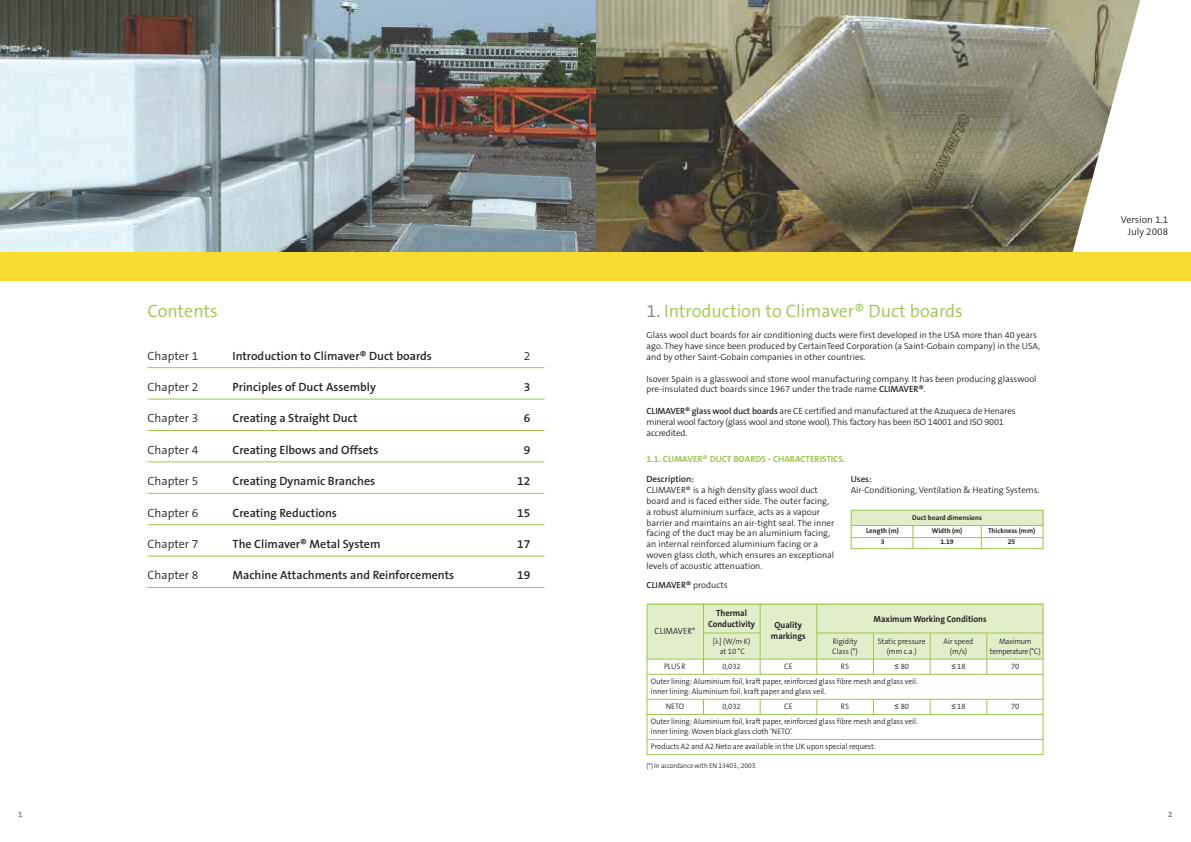
<style>
.page{position:relative;width:1191px;height:842px;background:#fff}
.page>*{position:absolute;margin:0;border:0;box-sizing:border-box;transform-origin:0 0}
.t1{font:300 18px "The Sans B4";color:#9dc64e}
.t2{font:600 12px "The Sans B6";color:#272627}
.t3{font:300 12px "The Sans B4";color:#272627}
.t4{font:300 10px/12px "The Sans B4";color:#272627;text-align:right}
.t5{font:300 9px/10.8px "The Sans B4";color:#272627}
.t6{font:700 9px/10.8px "The Sans B7";color:#272627;text-align:center;scale:.95 1}
.t7{font:700 9px "The Sans B7";color:#9dc64e}
.t8{font:600 9px "The Sans B6";color:#272627}
.t9{font:300 9px "The Sans B4";color:#272627;scale:.95 1}
.t10{font:300 8px/9.6px "The Sans B4";color:#272627;scale:.95 1}
.t11{font:300 8px "The Sans B4";letter-spacing:-.04em;color:#272627;scale:.95 1}
.t12{font:300 8px "The Sans B4";letter-spacing:-.045em;color:#272627;scale:.95 1}
.t13{font:700 8px "The Sans B7";color:#7f8184}
.t14{font:700 7px/11.2px "The Sans B7";color:#272627;text-align:center}
.t15{font:300 7px "The Sans B4";color:#272627;scale:.95 1}
.s1{color:#7f8184}
.s2{font-family:"The Sans B6";font-weight:600}
.s3{font-family:"The Sans B4";font-weight:300}
.s4{font-family:"Arial";font-weight:400}
</style>
<div class="page">
<div style="left:646px;top:604px;width:397px;height:55px;background:#e2eeca"></div>
<div style="left:646px;top:604px;width:397px;height:151px;border:1px solid #9dc64e"></div>
<hr style="left:703px;top:604px;width:1px;height:70px;background:#9dc64e">
<hr style="left:760px;top:604px;width:1px;height:70px;background:#9dc64e">
<hr style="left:816px;top:604px;width:1px;height:70px;background:#9dc64e">
<hr style="left:873px;top:633px;width:1px;height:41px;background:#9dc64e">
<hr style="left:930px;top:633px;width:1px;height:41px;background:#9dc64e">
<hr style="left:986px;top:633px;width:1px;height:41px;background:#9dc64e">
<svg style="left:703px;top:700px;width:1px;height:14px"></svg>
<svg style="left:760px;top:700px;width:1px;height:14px"></svg>
<svg style="left:816px;top:700px;width:1px;height:14px"></svg>
<svg style="left:873px;top:700px;width:1px;height:14px"></svg>
<svg style="left:930px;top:700px;width:1px;height:14px"></svg>
<svg style="left:986px;top:700px;width:1px;height:14px"></svg>
<img style="left:0;top:0;width:1140px;height:252px">
<div style="left:850px;top:510px;width:193px;height:15px;background:#e2eeca"></div>
<div style="left:850px;top:510px;width:193px;height:39px;border:1px solid #9dc64e"></div>
<hr style="left:850px;top:525px;width:193px;height:1px;background:#9dc64e">
<hr style="left:850px;top:537px;width:193px;height:1px;background:#9dc64e">
<svg style="left:912px;top:526px;width:1px;height:23px"></svg>
<svg style="left:981px;top:526px;width:1px;height:23px"></svg>
<hr style="left:703px;top:633px;width:57px;height:1px;background:#9dc64e">
<hr style="left:817px;top:633px;width:226px;height:1px;background:#9dc64e">
<hr style="left:646px;top:659px;width:397px;height:1px;background:#9dc64e">
<hr style="left:646px;top:674px;width:397px;height:1px;background:#9dc64e">
<hr style="left:646px;top:699px;width:397px;height:1px;background:#9dc64e">
<hr style="left:646px;top:714px;width:397px;height:1px;background:#9dc64e">
<hr style="left:646px;top:739px;width:397px;height:1px;background:#9dc64e">
<hr style="left:147px;top:367px;width:397px;height:1px;background:#9dc64e">
<hr style="left:147px;top:399px;width:397px;height:1px;background:#9dc64e">
<hr style="left:147px;top:430px;width:397px;height:1px;background:#9dc64e">
<hr style="left:147px;top:462px;width:397px;height:1px;background:#9dc64e">
<hr style="left:147px;top:493px;width:397px;height:1px;background:#9dc64e">
<hr style="left:147px;top:524px;width:397px;height:1px;background:#9dc64e">
<hr style="left:147px;top:556px;width:397px;height:1px;background:#9dc64e">
<hr style="left:147px;top:587px;width:397px;height:1px;background:#9dc64e">
<div style="left:595px;top:252px;width:596px;height:29px;background:#f9dc32"></div>
<div style="left:0;top:252px;width:595px;height:29px;background:#f9dc32"></div>
<p class="t13" style="left:18px;top:810px;width:6px">1</p>
<h1 class="t1" style="left:147px;top:301px;width:72px">Contents</h1>
<h2 class="t3" style="left:147px;top:349px;width:52px">Chapter 1</h2>
<h2 class="t2" style="left:232px;top:349px;width:201px">Introduction to Climaver® Duct boards</h2>
<h2 class="t3" style="left:523px;top:349px;width:8px">2</h2>
<h2 class="t3" style="left:147px;top:381px;width:52px">Chapter 2</h2>
<h2 class="t2" style="left:232px;top:381px;width:145px">Principles of Duct Assembly</h2>
<h2 class="t2" style="left:523px;top:381px;width:8px">3</h2>
<h2 class="t3" style="left:147px;top:412px;width:52px">Chapter 3</h2>
<h2 class="t2" style="left:232px;top:412px;width:126px">Creating a Straight Duct</h2>
<h2 class="t2" style="left:523px;top:412px;width:8px">6</h2>
<h2 class="t3" style="left:147px;top:443px;width:52px">Chapter 4</h2>
<h2 class="t2" style="left:232px;top:443px;width:147px">Creating Elbows and Offsets</h2>
<h2 class="t2" style="left:523px;top:443px;width:8px">9</h2>
<h2 class="t3" style="left:147px;top:475px;width:52px">Chapter 5</h2>
<h2 class="t2" style="left:232px;top:475px;width:144px">Creating Dynamic Branches</h2>
<h2 class="t2" style="left:517px;top:475px;width:15px">12</h2>
<h2 class="t3" style="left:147px;top:506px;width:52px">Chapter 6</h2>
<h2 class="t2" style="left:232px;top:506px;width:106px">Creating Reductions</h2>
<h2 class="t2" style="left:517px;top:506px;width:15px">15</h2>
<h2 class="t3" style="left:147px;top:538px;width:52px">Chapter 7</h2>
<h2 class="t2" style="left:232px;top:538px;width:150px">The Climaver® Metal System</h2>
<h2 class="t2" style="left:517px;top:538px;width:15px">17</h2>
<h2 class="t3" style="left:147px;top:569px;width:52px">Chapter 8</h2>
<h2 class="t2" style="left:232px;top:569px;width:223px">Machine Attachments and Reinforcements</h2>
<h2 class="t2" style="left:517px;top:569px;width:15px">19</h2>
<h1 class="t1" style="left:646px;top:301px;width:318px"><span class="s1">1.</span> Introduction to Climaver® Duct boards</h1>
<p class="t5" style="left:646px;top:330px;width:395px">Glass wool duct boards for air conditioning ducts were first developed in the USA more than 40 years ago. They have since been produced by CertainTeed Corporation (a Saint-Gobain company) in the USA, and by other Saint-Gobain companies in other countries.</p>
<p class="t5" style="left:646px;top:373px;width:391px">Isover Spain is a glasswool and stone wool manufacturing company. It has been producing glasswool pre-insulated duct boards since 1967 under the trade name <span class="s2">CLIMAVER®</span>.</p>
<p class="t5" style="left:646px;top:406px;width:370px"><span class="s2">CLIMAVER® glass wool duct boards</span> are CE certified and manufactured at the Azuqueca de Henares mineral wool factory (glass wool and stone wool). This factory has been ISO 14001 and ISO 9001 accredited.</p>
<p class="t7" style="left:646px;top:454px;width:200px">1.1. CLIMAVER® DUCT BOARDS - CHARACTERISTICS.</p>
<p class="t8" style="left:646px;top:475px;width:49px">Description:</p>
<p class="t5" style="left:646px;top:485px;width:189px">CLIMAVER® is a high density glass wool duct board and is faced either side. The outer facing, a robust aluminium surface, acts as a vapour barrier and maintains an air-tight seal. The inner facing of the duct may be an aluminium facing, an internal reinforced aluminium facing or a woven glass cloth, which ensures an exceptional levels of acoustic attenuation.</p>
<p class="t8" style="left:646px;top:580px;width:83px">CLIMAVER® <span class="s3">products</span></p>
<p class="t8" style="left:850px;top:475px;width:22px">Uses:</p>
<p class="t5" style="left:850px;top:485px;width:190px">Air-Conditioning, Ventilation &amp; Heating Systems.</p>
<p class="t14" style="left:912px;top:512px;width:71px">Duct board dimensions</p>
<p class="t14" style="left:866px;top:525px;width:34px">Length (m)<br>3</p>
<p class="t14" style="left:931px;top:525px;width:32px">Width (m)<br>1.19</p>
<p class="t14" style="left:988px;top:525px;width:49px">Thickness (mm)<br>25</p>
<p class="t9" style="left:654px;top:626px;width:44px">CLIMAVER<sup>®</sup></p>
<p class="t6" style="left:708px;top:608px;width:51px">Thermal<br>Conductivity</p>
<p class="t6" style="left:873px;top:614px;width:121px">Maximum Working Conditions</p>
<p class="t6" style="left:771px;top:620px;width:38px">Quality markings</p>
<p class="t10" style="left:713px;top:636px;width:41px">[ ] (W/m·K)</p>
<p class="t10" style="left:832px;top:636px;width:28px">Rigidity</p>
<p class="t10" style="left:877px;top:636px;width:52px">Static pressure</p>
<p class="t10" style="left:943px;top:636px;width:33px">Air speed</p>
<p class="t12" style="left:999px;top:637px;width:36px">Maximum</p>
<p class="t10" style="left:719px;top:646px;width:28px">at 10 °C</p>
<p class="t10" style="left:832px;top:646px;width:29px">Class (*)</p>
<p class="t10" style="left:886px;top:646px;width:33px">(mm c.a.)</p>
<p class="t10" style="left:949px;top:646px;width:20px">(m/s)</p>
<p class="t11" style="left:990px;top:647px;width:55px">temperature(°C)</p>
<p class="t10" style="left:664px;top:662px;width:24px">PLUS R</p>
<p class="t10" style="left:722px;top:662px;width:21px">0,032</p>
<p class="t10" style="left:784px;top:662px;width:10px">CE</p>
<p class="t10" style="left:841px;top:662px;width:10px">R5</p>
<p class="t10" style="left:894px;top:662px;width:17px"><span class="s4">≤</span> 80</p>
<p class="t10" style="left:951px;top:662px;width:16px"><span class="s4">≤</span>18</p>
<p class="t10" style="left:1011px;top:662px;width:10px">70</p>
<p class="t10" style="left:651px;top:677px;width:282px">Outer lining: Aluminium foil, kraft paper, reinforced glass fibre mesh and glass veil.<br>Inner lining: Aluminium foil, kraft paper and glass veil.</p>
<p class="t10" style="left:665px;top:702px;width:21px">NETO</p>
<p class="t10" style="left:722px;top:702px;width:21px">0,032</p>
<p class="t10" style="left:784px;top:702px;width:10px">CE</p>
<p class="t10" style="left:841px;top:702px;width:10px">R5</p>
<p class="t10" style="left:894px;top:702px;width:17px"><span class="s4">≤</span> 80</p>
<p class="t10" style="left:951px;top:702px;width:16px"><span class="s4">≤</span>18</p>
<p class="t10" style="left:1011px;top:702px;width:10px">70</p>
<p class="t10" style="left:651px;top:717px;width:282px">Outer lining: Aluminium foil, kraft paper, reinforced glass fibre mesh and glass veil.<br>Inner lining: Woven black glass cloth ‘NETO’.</p>
<p class="t10" style="left:651px;top:742px;width:238px">Products A2 and A2 Neto are available in the UK upon special request.</p>
<p class="t15" style="left:646px;top:762px;width:118px">(*) In accordance with EN 13403., 2003.</p>
<p class="t4" style="left:1120px;top:214px;width:49px">Version 1.1<br>July 2008</p>
<p class="t13" style="left:1168px;top:810px;width:6px">2</p>
</div>
